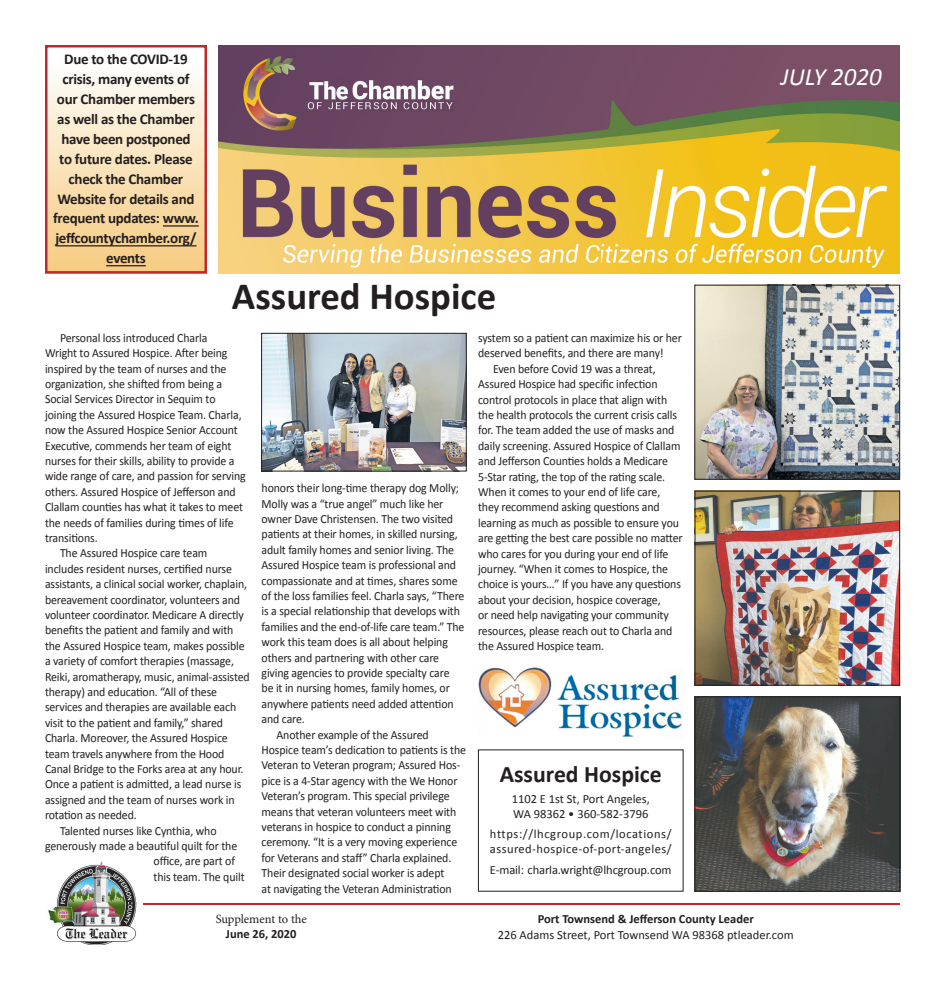
<style>
.page{position:relative;width:945px;height:990px;background:#fff}
.page>*{position:absolute;margin:0;border:0;box-sizing:border-box;transform-origin:0 0}
.t1{font:700 38.75px "Calibri";color:#231f20}
.t2{font:italic 25px "Calibri";color:#fff}
.t3{font:700 23.75px "Calibri";color:#231f20}
.t4{font:700 15px/19.9px "Calibri";letter-spacing:-.02em;color:#231f20;text-align:center}
.t5{font:12.5px "Calibri";letter-spacing:-.01em;color:#231f20;scale:.95 1}
.t6{font:12.5px/15px "Calibri";letter-spacing:-.01em;color:#231f20}
.t7{font:12.5px/15px "Calibri";letter-spacing:.035em;color:#231f20}
.t8{font:700 12.5px "Calibri";color:#231f20}
.t9{font:12.5px "Minion Pro";letter-spacing:-.005em;color:#231f20}
</style>
<div class="page">
<div style="left:45px;top:45px;width:162px;height:229px;background:linear-gradient(to bottom,#fff,#f6ca7d)"></div>
<img style="left:218px;top:45px;width:682px;height:229px">
<hr style="left:45px;top:904px;width:855px;height:1px;background:#c2272d">
<img style="left:45px;top:861px;width:97px;height:84px">
<hr style="left:163px;top:225px;width:36px;height:2px;background:#231f20">
<hr style="left:55px;top:245px;width:142px;height:1px;background:#231f20">
<hr style="left:106px;top:265px;width:40px;height:1px;background:#231f20">
<div style="left:45px;top:45px;width:162px;height:229px;border:2px solid #c2272d"></div>
<img style="left:263px;top:335px;width:202px;height:134px">
<div style="left:261px;top:333px;width:206px;height:138px;border:1px solid #231f20"></div>
<img style="left:697px;top:287px;width:201px;height:191px">
<div style="left:695px;top:285px;width:205px;height:195px;border:1px solid #231f20"></div>
<img style="left:697px;top:699px;width:201px;height:191px">
<div style="left:695px;top:697px;width:205px;height:195px;border:1px solid #231f20"></div>
<img style="left:697px;top:493px;width:201px;height:191px">
<div style="left:695px;top:491px;width:205px;height:195px;border:1px solid #231f20"></div>
<img style="left:478px;top:667px;width:204px;height:70px">
<p class="t4" style="left:53px;top:49px;width:147px">Due to the COVID-19 crisis, many events of our Chamber members as well as the Chamber have been postponed to future dates. Please check the Chamber<br>Website for details and frequent updates: www. jeffcountychamber.org/ events</p>
<h1 class="t1" style="left:232px;top:273px;width:266px">Assured Hospice</h1>
<p class="t5" style="left:60px;top:330px;width:157px">Personal loss introduced Charla</p>
<p class="t5" style="left:45px;top:345px;width:194px">Wright to Assured Hospice. After being</p>
<p class="t5" style="left:45px;top:361px;width:193px">inspired by the team of nurses and the</p>
<p class="t5" style="left:45px;top:376px;width:188px">organization, she shifted from being a</p>
<p class="t5" style="left:45px;top:391px;width:181px">Social Services Director in Sequim to</p>
<p class="t5" style="left:45px;top:407px;width:209px">joining the Assured Hospice Team. Charla,</p>
<p class="t5" style="left:45px;top:422px;width:205px">now the Assured Hospice Senior Account</p>
<p class="t5" style="left:45px;top:438px;width:198px">Executive, commends her team of eight</p>
<p class="t5" style="left:45px;top:453px;width:201px">nurses for their skills, ability to provide a</p>
<p class="t5" style="left:45px;top:468px;width:213px">wide range of care, and passion for serving</p>
<p class="t5" style="left:45px;top:484px;width:202px">others. Assured Hospice of Jefferson and</p>
<p class="t5" style="left:45px;top:499px;width:210px">Clallam counties has what it takes to meet</p>
<p class="t5" style="left:45px;top:515px;width:200px">the needs of families during times of life</p>
<p class="t5" style="left:45px;top:530px;width:57px">transitions.</p>
<p class="t5" style="left:60px;top:545px;width:157px">The Assured Hospice care team</p>
<p class="t5" style="left:45px;top:561px;width:198px">includes resident nurses, certified nurse</p>
<p class="t5" style="left:45px;top:576px;width:214px">assistants, a clinical social worker, chaplain,</p>
<p class="t5" style="left:45px;top:592px;width:207px">bereavement coordinator, volunteers and</p>
<p class="t5" style="left:45px;top:607px;width:211px">volunteer coordinator. Medicare A directly</p>
<p class="t5" style="left:45px;top:622px;width:200px">benefits the patient and family and with</p>
<p class="t5" style="left:45px;top:638px;width:212px">the Assured Hospice team, makes possible</p>
<p class="t5" style="left:45px;top:653px;width:200px">a variety of comfort therapies (massage,</p>
<p class="t5" style="left:45px;top:669px;width:217px">Reiki, aromatherapy, music, animal-assisted</p>
<p class="t5" style="left:45px;top:684px;width:183px">therapy) and education. “All of these</p>
<p class="t5" style="left:45px;top:699px;width:203px">services and therapies are available each</p>
<p class="t5" style="left:45px;top:715px;width:189px">visit to the patient and family,” shared</p>
<p class="t5" style="left:45px;top:730px;width:194px">Charla. Moreover, the Assured Hospice</p>
<p class="t5" style="left:45px;top:746px;width:190px">team travels anywhere from the Hood</p>
<p class="t5" style="left:45px;top:761px;width:211px">Canal Bridge to the Forks area at any hour.</p>
<p class="t5" style="left:45px;top:776px;width:208px">Once a patient is admitted, a lead nurse is</p>
<p class="t5" style="left:45px;top:792px;width:201px">assigned and the team of nurses work in</p>
<p class="t5" style="left:45px;top:807px;width:98px">rotation as needed.</p>
<p class="t5" style="left:60px;top:823px;width:166px">Talented nurses like Cynthia, who</p>
<p class="t5" style="left:45px;top:838px;width:204px">generously made a beautiful quilt for the</p>
<p class="t5" style="left:154px;top:853px;width:87px">office, are part of</p>
<p class="t5" style="left:154px;top:869px;width:97px">this team. The quilt</p>
<p class="t5" style="left:262px;top:480px;width:209px">honors their long-time therapy dog Molly;</p>
<p class="t5" style="left:262px;top:496px;width:193px">Molly was a “true angel” much like her</p>
<p class="t5" style="left:262px;top:511px;width:203px">owner Dave Christensen. The two visited</p>
<p class="t5" style="left:262px;top:526px;width:208px">patients at their homes, in skilled nursing,</p>
<p class="t5" style="left:262px;top:542px;width:204px">adult family homes and senior living. The</p>
<p class="t5" style="left:262px;top:557px;width:206px">Assured Hospice team is professional and</p>
<p class="t5" style="left:262px;top:573px;width:208px">compassionate and at times, shares some</p>
<p class="t5" style="left:262px;top:588px;width:215px">of the loss families feel. Charla says, “There</p>
<p class="t5" style="left:262px;top:603px;width:210px">is a special relationship that develops with</p>
<p class="t5" style="left:262px;top:619px;width:215px">families and the end-of-life care team.” The</p>
<p class="t5" style="left:262px;top:634px;width:198px">work this team does is all about helping</p>
<p class="t5" style="left:262px;top:650px;width:188px">others and partnering with other care</p>
<p class="t5" style="left:262px;top:665px;width:199px">giving agencies to provide specialty care</p>
<p class="t5" style="left:262px;top:680px;width:200px">be it in nursing homes, family homes, or</p>
<p class="t5" style="left:262px;top:696px;width:204px">anywhere patients need added attention</p>
<p class="t5" style="left:262px;top:711px;width:47px">and care.</p>
<p class="t5" style="left:277px;top:727px;width:162px">Another example of the Assured</p>
<p class="t5" style="left:262px;top:742px;width:217px">Hospice team’s dedication to patients is the</p>
<p class="t5" style="left:262px;top:757px;width:211px">Veteran to Veteran program; Assured Hos-</p>
<p class="t5" style="left:262px;top:773px;width:208px">pice is a 4-Star agency with the We Honor</p>
<p class="t5" style="left:262px;top:788px;width:199px">Veteran’s program. This special privilege</p>
<p class="t5" style="left:262px;top:804px;width:207px">means that veteran volunteers meet with</p>
<p class="t5" style="left:262px;top:819px;width:201px">veterans in hospice to conduct a pinning</p>
<p class="t5" style="left:262px;top:834px;width:208px">ceremony. “It is a very moving experience</p>
<p class="t5" style="left:262px;top:850px;width:201px">for Veterans and staff” Charla explained.</p>
<p class="t5" style="left:262px;top:865px;width:194px">Their designated social worker is adept</p>
<p class="t5" style="left:262px;top:881px;width:202px">at navigating the Veteran Administration</p>
<p class="t5" style="left:478px;top:330px;width:216px">system so a patient can maximize his or her</p>
<p class="t5" style="left:478px;top:345px;width:197px">deserved benefits, and there are many!</p>
<p class="t5" style="left:493px;top:361px;width:173px">Even before Covid 19 was a threat,</p>
<p class="t5" style="left:478px;top:376px;width:190px">Assured Hospice had specific infection</p>
<p class="t5" style="left:478px;top:392px;width:201px">control protocols in place that align with</p>
<p class="t5" style="left:478px;top:407px;width:211px">the health protocols the current crisis calls</p>
<p class="t5" style="left:478px;top:422px;width:208px">for. The team added the use of masks and</p>
<p class="t5" style="left:478px;top:438px;width:215px">daily screening. Assured Hospice of Clallam</p>
<p class="t5" style="left:478px;top:453px;width:201px">and Jefferson Counties holds a Medicare</p>
<p class="t5" style="left:478px;top:469px;width:198px">5-Star rating, the top of the rating scale.</p>
<p class="t5" style="left:478px;top:484px;width:193px">When it comes to your end of life care,</p>
<p class="t5" style="left:478px;top:499px;width:193px">they recommend asking questions and</p>
<p class="t5" style="left:478px;top:515px;width:213px">learning as much as possible to ensure you</p>
<p class="t5" style="left:478px;top:530px;width:217px">are getting the best care possible no matter</p>
<p class="t5" style="left:478px;top:546px;width:202px">who cares for you during your end of life</p>
<p class="t5" style="left:478px;top:561px;width:202px">journey. “When it comes to Hospice, the</p>
<p class="t5" style="left:478px;top:576px;width:215px">choice is yours…” If you have any questions</p>
<p class="t5" style="left:478px;top:592px;width:194px">about your decision, hospice coverage,</p>
<p class="t5" style="left:478px;top:607px;width:202px">or need help navigating your community</p>
<p class="t5" style="left:478px;top:623px;width:206px">resources, please reach out to Charla and</p>
<p class="t5" style="left:478px;top:638px;width:134px">the Assured Hospice team.</p>
<h3 class="t3" style="left:500px;top:760px;width:164px">Assured Hospice</h3>
<p class="t6" style="left:512px;top:791px;width:140px">1102 E 1st St, Port Angeles,<br>WA 98362 • 360-582-3796</p>
<p class="t7" style="left:490px;top:826px;width:183px">https://lhcgroup.com/locations/ assured-hospice-of-port-angeles/</p>
<p class="t6" style="left:490px;top:862px;width:183px">E-mail: charla.wright@lhcgroup.com</p>
<h2 class="t2" style="left:781px;top:61px;width:103px">JULY 2020</h2>
<p class="t9" style="left:216px;top:911px;width:93px">Supplement to the</p>
<p class="t8" style="left:226px;top:926px;width:72px">June 26, 2020</p>
<p class="t8" style="left:538px;top:911px;width:218px">Port Townsend &amp; Jefferson County Leader</p>
<p class="t6" style="left:498px;top:927px;width:297px">226 Adams Street, Port Townsend WA 98368 ptleader.com</p>
</div>
